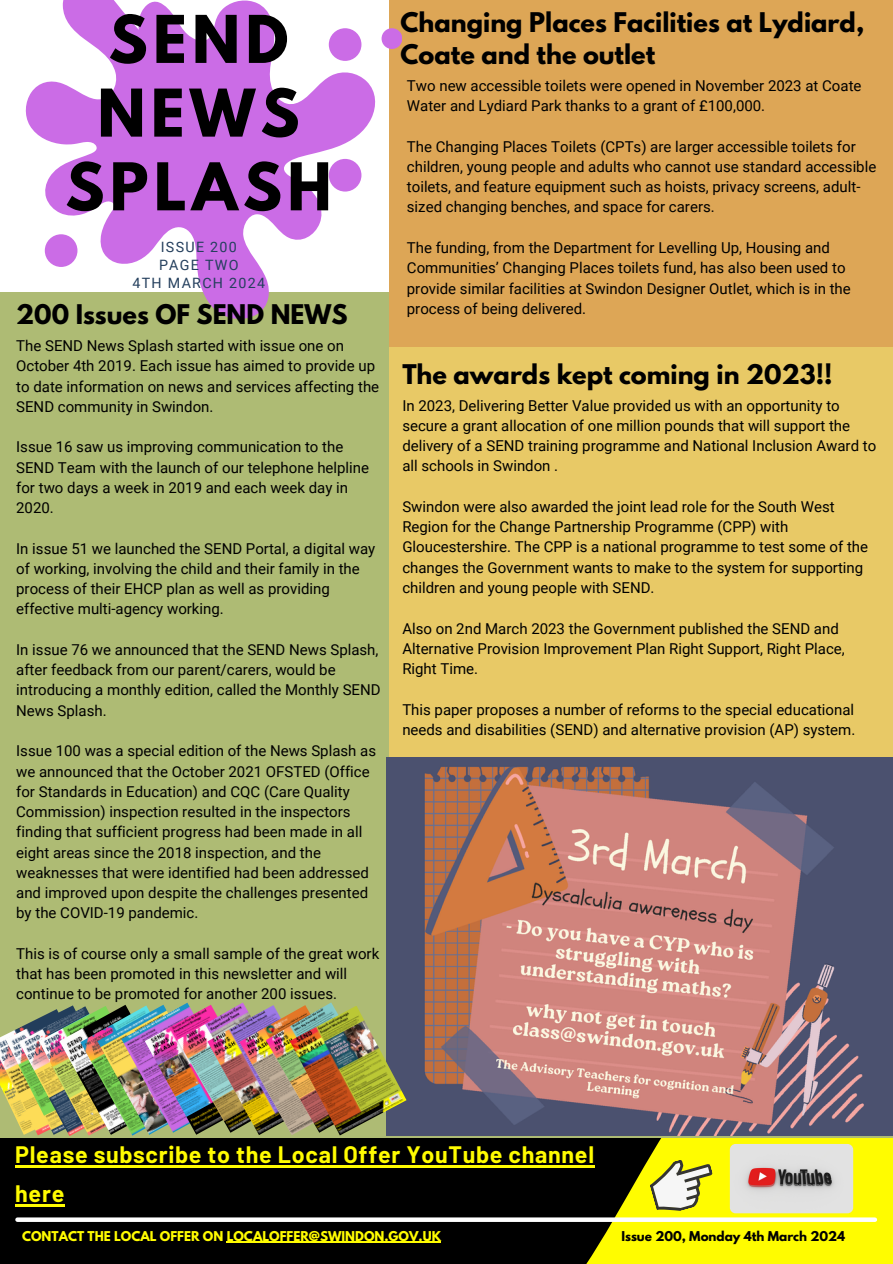
<style>
.page{position:relative;width:893px;height:1264px;background:#fff}
.page>*{position:absolute;margin:0;border:0;box-sizing:border-box;transform-origin:0 0}
.t1{font:700 58.2px/73.7px "League Spartan";letter-spacing:.09em;color:#000;text-align:center}
.t2{font:700 24px/32.7px "League Spartan";color:#000}
.t3{font:700 23.25px/39.3px "Barlow";letter-spacing:.03em;color:#fffc00}
.t4{font:15px/20.2px "Roboto";color:#000}
.t5{font:14.25px/17.7px "Roboto";letter-spacing:.09em;color:#243f5d;text-align:center}
.t6{font:700 12px "League Spartan";color:#fffc00}
.t7{font:700 12px "League Spartan";color:#000}
</style>
<div class="page">
<div style="left:0;top:1137px;width:762px;height:126px;background:#000"></div>
<svg style="left:361px;top:1137px;width:531px;height:126px"></svg>
<svg style="left:17px;top:1217px;width:857px;height:4px;background:#ebeae2"></svg>
<img style="left:729px;top:1143px;width:124px;height:70px;border-radius:6px">
<svg style="left:645px;top:1152px;width:75px;height:65px;background:#dedd49"></svg>
<div style="left:0;top:292px;width:389px;height:845px;background:#aebb74"></div>
<div style="left:389px;top:0;width:503px;height:347px;background:#dda656"></div>
<svg style="left:26px;top:0;width:349px;height:318px;fill:#cb6ce6"></svg>
<div style="left:329px;top:28px;width:32px;height:33px;background:#cb6ce6;border-radius:50%"></div>
<div style="left:381px;top:28px;width:21px;height:21px;background:#cb6ce6;border-radius:50%"></div>
<div style="left:329px;top:159px;width:32px;height:32px;background:#cb6ce6;border-radius:50%"></div>
<div style="left:45px;top:234px;width:32px;height:33px;background:#cb6ce6;border-radius:50%"></div>
<div style="left:389px;top:347px;width:503px;height:410px;background:#e8c966"></div>
<div style="left:381px;top:1053px;width:511px;height:84px;background:#4b516f"></div>
<img style="left:0;top:1034px;width:6px;height:63px">
<img style="left:6px;top:1028px;width:13px;height:96px">
<img style="left:19px;top:1018px;width:114px;height:118px">
<img style="left:39px;top:1009px;width:41px;height:126px">
<img style="left:59px;top:1005px;width:21px;height:129px">
<img style="left:80px;top:1006px;width:118px;height:129px">
<img style="left:97px;top:1006px;width:48px;height:128px">
<img style="left:121px;top:1004px;width:24px;height:128px">
<img style="left:145px;top:1004px;width:56px;height:130px">
<img style="left:177px;top:1002px;width:67px;height:130px">
<img style="left:207px;top:1005px;width:32px;height:128px">
<img style="left:239px;top:1005px;width:27px;height:130px">
<img style="left:266px;top:1002px;width:67px;height:130px">
<img style="left:387px;top:757px;width:505px;height:378px">
<img style="left:290px;top:1005px;width:116px;height:130px">
<hr style="left:15px;top:1165px;width:580px;height:2px;background:#fffc00">
<hr style="left:15px;top:1204px;width:50px;height:2px;background:#fffc00">
<hr style="left:227px;top:1241px;width:214px;height:1px;background:#fffc00">
<h4 class="t1" style="left:65px;top:10px;width:268px">SEND<br>NEWS<br>SPLASH</h4>
<h4 class="t5" style="left:132px;top:239px;width:134px">ISSUE 200<br>PAGE TWO<br>4TH MARCH 2024</h4>
<p class="t2" style="left:16px;top:301px;width:333px">200 Issues OF SEND NEWS</p>
<p class="t4" style="left:16px;top:336px;width:364px">The SEND News Splash started with issue one on October 4th 2019. Each issue has aimed to provide up to date information on news and services affecting the SEND community in Swindon.</p>
<p class="t4" style="left:16px;top:437px;width:354px">Issue 16 saw us improving communication to the SEND Team with the launch of our telephone helpline for two days a week in 2019 and each week day in 2020.</p>
<h2 class="t4" style="left:16px;top:538px;width:360px">In issue 51 we launched the SEND Portal, a digital way of working, involving the child and their family in the process of their EHCP plan as well as providing effective multi-agency working.</h2>
<h4 class="t4" style="left:16px;top:639px;width:366px">In issue 76 we announced that the SEND News Splash, after feedback from our parent/carers, would be introducing a monthly edition, called the Monthly SEND News Splash.</h4>
<h4 class="t4" style="left:16px;top:741px;width:361px">Issue 100 was a special edition of the News Splash as we announced that the October 2021 OFSTED (Office for Standards in Education) and CQC (Care Quality Commission) inspection resulted in the inspectors finding that sufficient progress had been made in all eight areas since the 2018 inspection, and the weaknesses that were identified had been addressed and improved upon despite the challenges presented by the COVID-19 pandemic.</h4>
<h4 class="t4" style="left:16px;top:943px;width:364px">This is of course only a small sample of the great work that has been promoted in this newsletter and will continue to be promoted for another 200 issues.</h4>
<p class="t2" style="left:400px;top:9px;width:465px">Changing Places Facilities at Lydiard,<br>Coate and the outlet</p>
<p class="t4" style="left:407px;top:76px;width:456px">Two new accessible toilets were opened in November 2023 at Coate<br>Water and Lydiard Park thanks to a grant of £100,000.</p>
<p class="t4" style="left:407px;top:136px;width:471px">The Changing Places Toilets (CPTs) are larger accessible toilets for children, young people and adults who cannot use standard accessible toilets, and feature equipment such as hoists, privacy screens, adult&shy;sized changing benches, and space for carers.</p>
<p class="t4" style="left:407px;top:238px;width:445px">The funding, from the Department for Levelling Up, Housing and Communities’ Changing Places toilets fund, has also been used to provide similar facilities at Swindon Designer Outlet, which is in the process of being delivered.</p>
<p class="t2" style="left:402px;top:361px;width:431px">The awards kept coming in 2023!!</p>
<p class="t4" style="left:402px;top:395px;width:475px">In 2023, Delivering Better Value provided us with an opportunity to secure a grant allocation of one million pounds that will support the delivery of a SEND training programme and National Inclusion Award to all schools in Swindon .</p>
<p class="t4" style="left:402px;top:496px;width:467px">Swindon were also awarded the joint lead role for the South West Region for the Change Partnership Programme (CPP) with Gloucestershire. The CPP is a national programme to test some of the changes the Government wants to make to the system for supporting children and young people with SEND.</p>
<p class="t4" style="left:402px;top:618px;width:444px">Also on 2nd March 2023 the Government published the SEND and<br>Alternative Provision Improvement Plan Right Support, Right Place,<br>Right Time.</p>
<p class="t4" style="left:402px;top:699px;width:454px">This paper proposes a number of reforms to the special educational needs and disabilities (SEND) and alternative provision (AP) system.</p>
<p class="t3" style="left:15px;top:1133px;width:580px">Please subscribe to the Local Offer YouTube channel here</p>
<p class="t6" style="left:22px;top:1229px;width:420px">CONTACT THE LOCAL OFFER ON LOCALOFFER@SWINDON.GOV.UK</p>
<p class="t7" style="left:621px;top:1229px;width:225px">Issue 200, Monday 4th March 2024</p>
</div>
